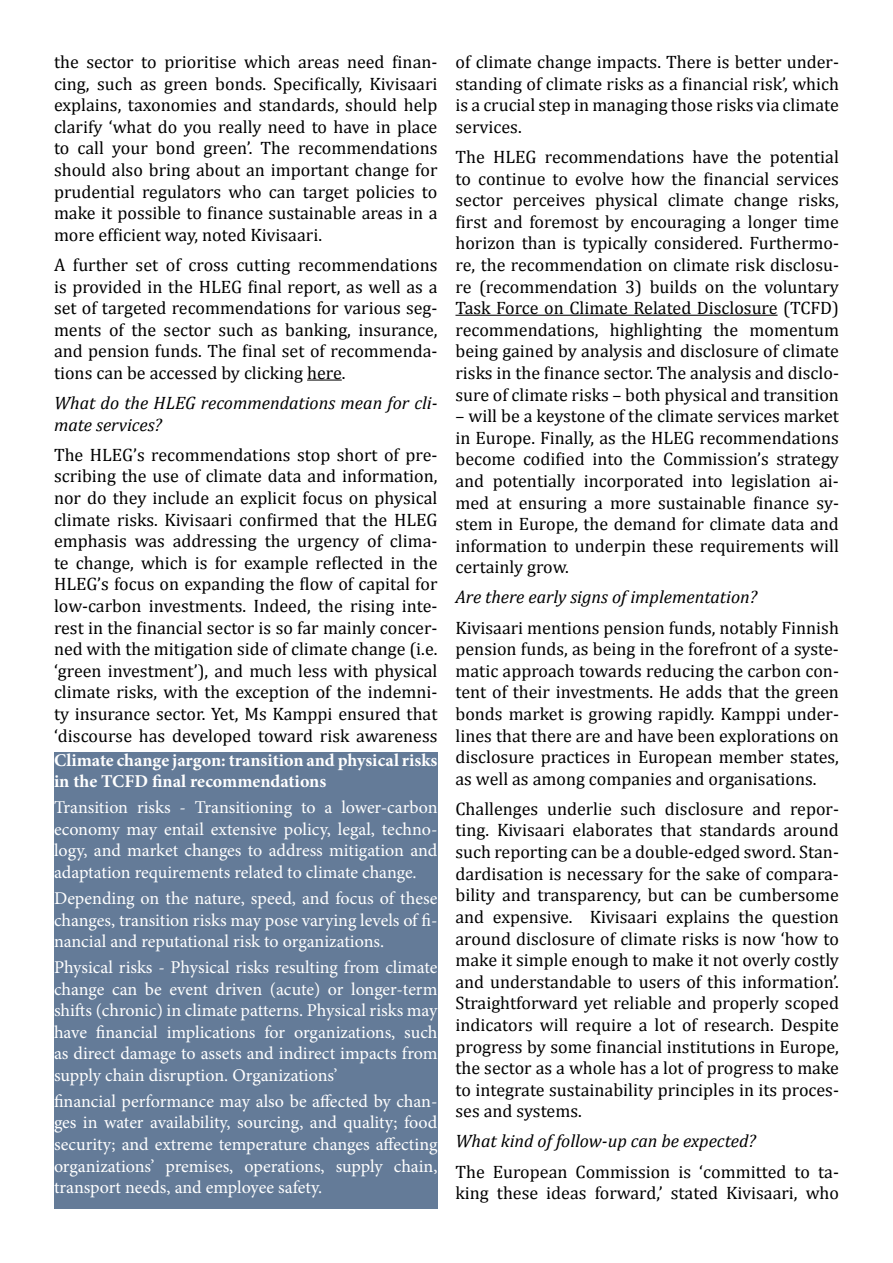
<style>
.page{position:relative;width:893px;height:1263px;background:#fff}
.page>*{position:absolute;margin:0;border:0;box-sizing:border-box;transform-origin:0 0}
.t1{font:18px/21.6px "Cambria";color:#000;text-align:justify}
.t2{font:18px/21.6px "Minion Pro";letter-spacing:-.005em;color:#fff;text-align:justify}
.t3{font:italic 18px/21.6px "Cambria";color:#000}
.t4{font:700 18px/21.6px "Minion Pro";color:#fff}
</style>
<div class="page">
<hr style="left:307px;top:379px;width:35px;height:2px;background:#000">
<hr style="left:455px;top:315px;width:323px;height:1px;background:#000">
<div style="left:54px;top:753px;width:383px;height:456px;background:#647b98"></div>
<p class="t1" style="left:54px;top:51px;width:385px">the sector to prioritise which areas need finan&shy;cing, such as green bonds. Specifically, Kivisaari explains, taxonomies and standards, should help clarify ‘what do you really need to have in place to call your bond green’. The recommendations should also bring about an important change for prudential regulators who can target policies to make it possible to finance sustainable areas in a more efficient way, noted Kivisaari.</p>
<p class="t1" style="left:54px;top:254px;width:385px">A further set of cross cutting recommendations is provided in the HLEG final report, as well as a set of targeted recommendations for various seg&shy;ments of the sector such as banking, insurance, and pension funds. The final set of recommenda&shy;tions can be accessed by clicking here.</p>
<p class="t3" style="left:54px;top:391px;width:385px">What do the HLEG recommendations mean for cli&shy;mate services?</p>
<p class="t1" style="left:54px;top:444px;width:385px">The HLEG’s recommendations stop short of pre&shy;scribing the use of climate data and information, nor do they include an explicit focus on physical climate risks. Kivisaari confirmed that the HLEG emphasis was addressing the urgency of clima&shy;te change, which is for example reflected in the HLEG’s focus on expanding the flow of capital for low-carbon investments. Indeed, the rising inte&shy;rest in the financial sector is so far mainly concer&shy;ned with the mitigation side of climate change (i.e. ‘green investment’), and much less with physical climate risks, with the exception of the indemni&shy;ty insurance sector. Yet, Ms Kamppi ensured that ‘discourse has developed toward risk awareness</p>
<p class="t4" style="left:54px;top:749px;width:385px">Climate change jargon: transition and physical risks in the TCFD final recommendations</p>
<p class="t2" style="left:54px;top:797px;width:385px">Transition risks - Transitioning to a lower-carbon economy may entail extensive policy, legal, techno&shy;logy, and market changes to address mitigation and adaptation requirements related to climate change.</p>
<p class="t2" style="left:54px;top:887px;width:385px">Depending on the nature, speed, and focus of these changes, transition risks may pose varying levels of fi&shy;nancial and reputational risk to organizations.</p>
<p class="t2" style="left:54px;top:956px;width:385px">Physical risks - Physical risks resulting from climate change can be event driven (acute) or longer-term shifts (chronic) in climate patterns. Physical risks may have financial implications for organizations, such as direct damage to assets and indirect impacts from supply chain disruption. Organizations’</p>
<p class="t2" style="left:54px;top:1090px;width:385px">financial performance may also be affected by chan&shy;ges in water availability, sourcing, and quality; food security; and extreme temperature changes affecting organizations’ premises, operations, supply chain, transport needs, and employee safety.</p>
<p class="t1" style="left:455px;top:51px;width:385px">of climate change impacts. There is better under&shy;standing of climate risks as a financial risk’, which is a crucial step in managing those risks via climate services.</p>
<p class="t1" style="left:455px;top:146px;width:385px">The HLEG recommendations have the potential to continue to evolve how the financial services sector perceives physical climate change risks, first and foremost by encouraging a longer time horizon than is typically considered. Furthermo&shy;re, the recommendation on climate risk disclosu&shy;re (recommendation 3) builds on the voluntary Task Force on Climate Related Disclosure (TCFD) recommendations, highlighting the momentum being gained by analysis and disclosure of climate risks in the finance sector. The analysis and disclo&shy;sure of climate risks – both physical and transition</p>
<p class="t1" style="left:455px;top:405px;width:385px">– will be a keystone of the climate services market in Europe. Finally, as the HLEG recommendations become codified into the Commission’s strategy and potentially incorporated into legislation ai&shy;med at ensuring a more sustainable finance sy&shy;stem in Europe, the demand for climate data and information to underpin these requirements will certainly grow.</p>
<p class="t3" style="left:455px;top:586px;width:303px">Are there early signs of implementation?</p>
<p class="t1" style="left:455px;top:616px;width:385px">Kivisaari mentions pension funds, notably Finnish pension funds, as being in the forefront of a syste&shy;matic approach towards reducing the carbon con&shy;tent of their investments. He adds that the green bonds market is growing rapidly. Kamppi under&shy;lines that there are and have been explorations on disclosure practices in European member states, as well as among companies and organisations.</p>
<p class="t1" style="left:455px;top:798px;width:385px">Challenges underlie such disclosure and repor&shy;ting. Kivisaari elaborates that standards around such reporting can be a double-edged sword. Stan&shy;dardisation is necessary for the sake of compara&shy;bility and transparency, but can be cumbersome and expensive. Kivisaari explains the question around disclosure of climate risks is now ‘how to make it simple enough to make it not overly costly and understandable to users of this information’.<br>Straightforward yet reliable and properly scoped indicators will require a lot of research. Despite progress by some financial institutions in Europe, the sector as a whole has a lot of progress to make to integrate sustainability principles in its proces&shy;ses and systems.</p>
<p class="t3" style="left:455px;top:1130px;width:302px">What kind of follow-up can be expected?</p>
<p class="t1" style="left:455px;top:1160px;width:385px">The European Commission is ‘committed to ta&shy;king these ideas forward,’ stated Kivisaari, who</p>
</div>
